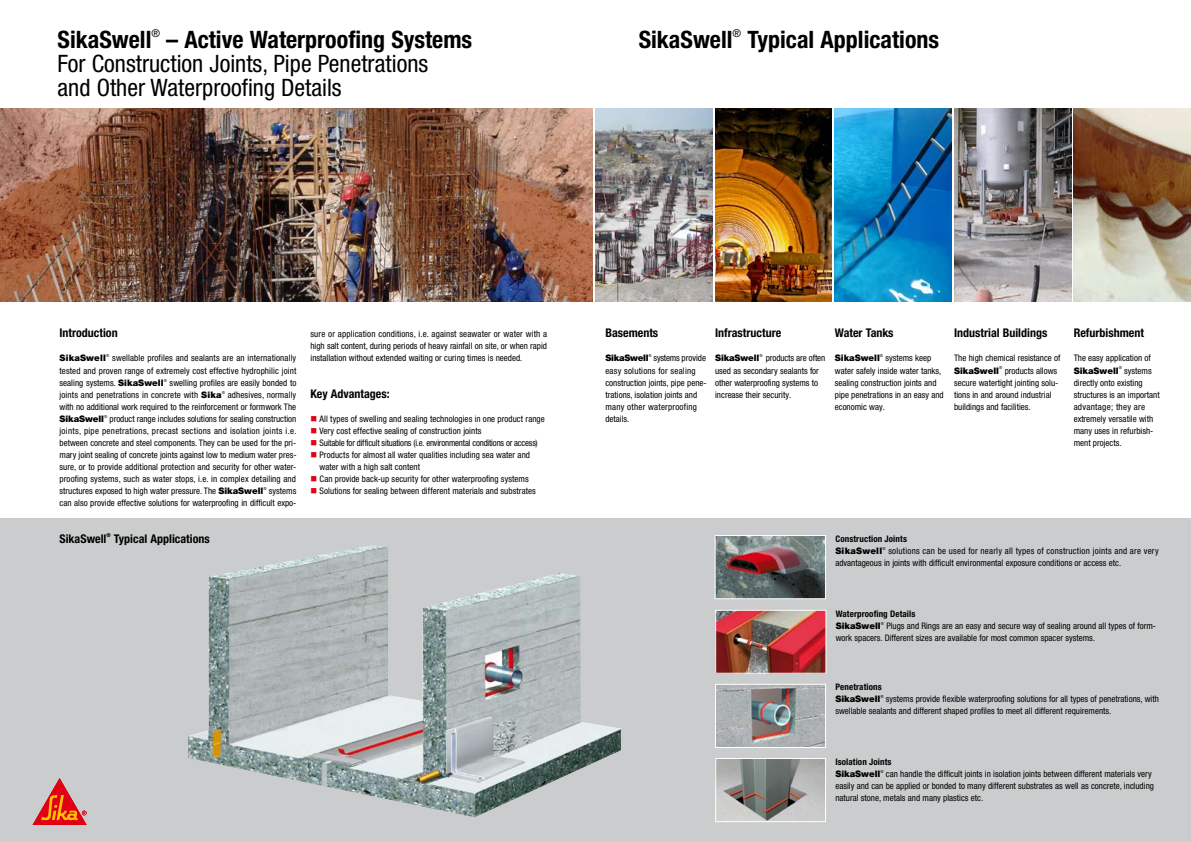
<style>
.page{position:relative;width:1191px;height:842px;background:#fff}
.page>*{position:absolute;margin:0;border:0;box-sizing:border-box;transform-origin:0 0}
.t1{font:condensed 24px/24.1px "Helvetica Neue LT Pro";color:#000}
.t2{font:700 condensed 24px "Helvetica Neue LT Pro";color:#000}
.t3{font:700 condensed 12px "Helvetica Neue LT Pro";color:#000}
.t4{font:condensed 9px/12px "Helvetica Neue LT Pro";color:#000}
.t5{font:condensed 9px "Helvetica Neue LT Pro";letter-spacing:-.02em;color:#000}
.t6{font:900 9px "Helvetica Neue LT Pro";color:#000}
.t7{font:700 condensed 9px "Helvetica Neue LT Pro";letter-spacing:.01em;color:#000}
.t8{font:900 9px "Helvetica Neue LT Pro";letter-spacing:.02em;color:#000}
.t9{font:900 9px "Helvetica Neue LT Pro";letter-spacing:-.025em;color:#000}
.t10{font:700 condensed 5.4px "Helvetica Neue LT Pro";color:#000}
.t11{font:condensed 4.1px "Helvetica Neue LT Pro";color:#000}
.s1{font-weight:700}
.s2{font-weight:900;font-stretch:normal}
.s3{color:#e20015}
</style>
<div class="page">
<div style="left:0;top:518px;width:1191px;height:324px;background:#cbcccd"></div>
<svg style="left:33px;top:778px;width:54px;height:47px"></svg>
<img style="left:595px;top:108px;width:117px;height:193px">
<img style="left:715px;top:108px;width:117px;height:193px">
<img style="left:834px;top:108px;width:117px;height:193px">
<img style="left:0;top:108px;width:593px;height:193px">
<img style="left:954px;top:108px;width:117px;height:193px">
<img style="left:1074px;top:108px;width:117px;height:193px">
<img style="left:717px;top:612px;width:107px;height:60px">
<div style="left:715px;top:610px;width:111px;height:64px;border:1px solid #fff"></div>
<img style="left:717px;top:686px;width:107px;height:60px">
<div style="left:715px;top:684px;width:111px;height:64px;border:1px solid #fff"></div>
<img style="left:716px;top:537px;width:108px;height:60px">
<div style="left:714px;top:535px;width:112px;height:64px;border:1px solid #fff"></div>
<img style="left:717px;top:760px;width:107px;height:60px">
<div style="left:715px;top:758px;width:111px;height:64px;border:1px solid #fff"></div>
<img style="left:188px;top:545px;width:433px;height:272px">
<h1 class="t1" style="left:58px;top:27px;width:416px"><span class="s1">SikaSwell</span><sup>®</sup> <span class="s1">– Active Waterproofing Systems<br></span>For Construction Joints, Pipe Penetrations<br>and Other Waterproofing Details</h1>
<h1 class="t2" style="left:639px;top:25px;width:302px">SikaSwell<sup>®</sup> Typical Applications</h1>
<h2 class="t3" style="left:60px;top:326px;width:60px">Introduction</h2>
<p class="t8" style="left:60px;top:353px;width:48px">SikaSwell</p>
<p class="t11" style="left:106px;top:354px;width:5px">®</p>
<p class="t4" style="left:60px;top:352px;width:238px;text-align:justify;text-indent:53px">swellable profiles and sealants are an internationally tested and proven range of extremely cost effective hydrophilic joint sealing systems. <span class="s2">SikaSwell</span><sup>®</sup> swelling profiles are easily bonded to joints and penetrations in concrete with <span class="s2">Sika</span><sup>®</sup> adhesives, normally with no additional work required to the reinforcement or formwork The</p>
<p class="t6" style="left:60px;top:413px;width:46px">SikaSwell</p>
<p class="t11" style="left:104px;top:414px;width:5px">®</p>
<p class="t4" style="left:60px;top:412px;width:238px;text-align:justify;text-indent:50px">product range includes solutions for sealing construction joints, pipe penetrations, precast sections and isolation joints i.e. between concrete and steel components. They can be used for the pri&shy;mary joint sealing of concrete joints against low to medium water pres&shy;sure, or to provide additional protection and security for other water&shy;proofing systems, such as water stops, i.e. in complex detailing and structures exposed to high water pressure. The <span class="s2">SikaSwell</span><sup>®</sup> systems can also provide effective solutions for waterproofing in difficult expo-</p>
<h2 class="t3" style="left:60px;top:531px;width:48px">SikaSwell</h2>
<p class="t10" style="left:106px;top:532px;width:6px">®</p>
<h2 class="t3" style="left:114px;top:531px;width:97px">Typical Applications</h2>
<p class="t4" style="left:310px;top:328px;width:238px;text-align:justify">sure or application conditions, i.e. against seawater or water with a high salt content, during periods of heavy rainfall on site, or when rapid installation without extended waiting or curing times is needed.</p>
<h2 class="t3" style="left:310px;top:386px;width:81px">Key Advantages:</h2>
<p class="t4" style="left:310px;top:412px;width:236px"><span class="s3">■</span> All types of swelling and sealing technologies in one product range</p>
<p class="t4" style="left:310px;top:424px;width:172px"><span class="s3">■</span> Very cost effective sealing of construction joints</p>
<p class="t5" style="left:310px;top:437px;width:229px"><span class="s3">■</span> Suitable for difficult situations (i.e. environmental conditions or access)</p>
<p class="t4" style="left:319px;top:448px;width:212px;text-indent:-9px"><span class="s3">■</span> Products for almost all water qualities including sea water and water with a high salt content</p>
<p class="t4" style="left:310px;top:473px;width:220px"><span class="s3">■</span> Can provide back-up security for other waterproofing systems</p>
<p class="t4" style="left:310px;top:485px;width:227px"><span class="s3">■</span> Solutions for sealing between different materials and substrates</p>
<h2 class="t3" style="left:605px;top:326px;width:54px">Basements</h2>
<p class="t9" style="left:605px;top:353px;width:45px">SikaSwell</p>
<p class="t11" style="left:648px;top:354px;width:5px">®</p>
<p class="t4" style="left:605px;top:352px;width:103px;text-indent:48px">systems provide easy solutions for sealing construction joints, pipe pene&shy;trations, isolation joints and many other waterproofing details.</p>
<h2 class="t3" style="left:715px;top:326px;width:68px">Infrastructure</h2>
<p class="t6" style="left:715px;top:353px;width:46px">SikaSwell</p>
<p class="t11" style="left:759px;top:354px;width:5px">®</p>
<p class="t4" style="left:715px;top:352px;width:112px;text-indent:51px">products are often used as secondary sealants for other waterproofing systems to increase their security.</p>
<h2 class="t3" style="left:835px;top:326px;width:60px">Water Tanks</h2>
<p class="t6" style="left:835px;top:353px;width:47px">SikaSwell</p>
<p class="t11" style="left:880px;top:354px;width:5px">®</p>
<p class="t4" style="left:835px;top:352px;width:110px;text-indent:51px">systems keep water safely inside water tanks, sealing construction joints and pipe penetrations in an easy and economic way.</p>
<h2 class="t3" style="left:954px;top:326px;width:95px">Industrial Buildings</h2>
<p class="t4" style="left:954px;top:352px;width:108px">The high chemical resistance of<br><span class="s2">SikaSwell</span><sup>®</sup> products allows secure watertight jointing solu&shy;tions in and around industrial buildings and facilities.</p>
<h2 class="t3" style="left:1073px;top:326px;width:72px">Refurbishment</h2>
<p class="t4" style="left:1073px;top:352px;width:88px">The easy application of<br><span class="s2">SikaSwell</span><sup>®</sup> systems directly onto existing structures is an important advantage; they are extremely versatile with many uses in refurbish&shy;ment projects.</p>
<p class="t4" style="left:835px;top:533px;width:325px"><span class="s1">Construction Joints<br></span><span class="s2">SikaSwell</span><sup>®</sup> solutions can be used for nearly all types of construction joints and are very advantageous in joints with difficult environmental exposure conditions or access etc.</p>
<p class="t7" style="left:835px;top:608px;width:81px">Waterproofing Details</p>
<p class="t6" style="left:835px;top:620px;width:47px">SikaSwell</p>
<p class="t11" style="left:880px;top:621px;width:5px">®</p>
<p class="t4" style="left:835px;top:619px;width:322px;text-indent:51px">Plugs and Rings are an easy and secure way of sealing around all types of form&shy;work spacers. Different sizes are available for most common spacer systems.</p>
<p class="t7" style="left:835px;top:682px;width:48px">Penetrations</p>
<p class="t6" style="left:835px;top:694px;width:47px">SikaSwell</p>
<p class="t11" style="left:880px;top:694px;width:5px">®</p>
<p class="t4" style="left:835px;top:693px;width:325px;text-indent:51px">systems provide flexible waterproofing solutions for all types of penetrations, with swellable sealants and different shaped profiles to meet all different requirements.</p>
<p class="t4" style="left:835px;top:755px;width:320px"><span class="s1">Isolation Joints<br></span><span class="s2">SikaSwell</span><sup>®</sup> can handle the difficult joints in isolation joints between different materials very easily and can be applied or bonded to many different substrates as well as concrete, including natural stone, metals and many plastics etc.</p>
</div>
